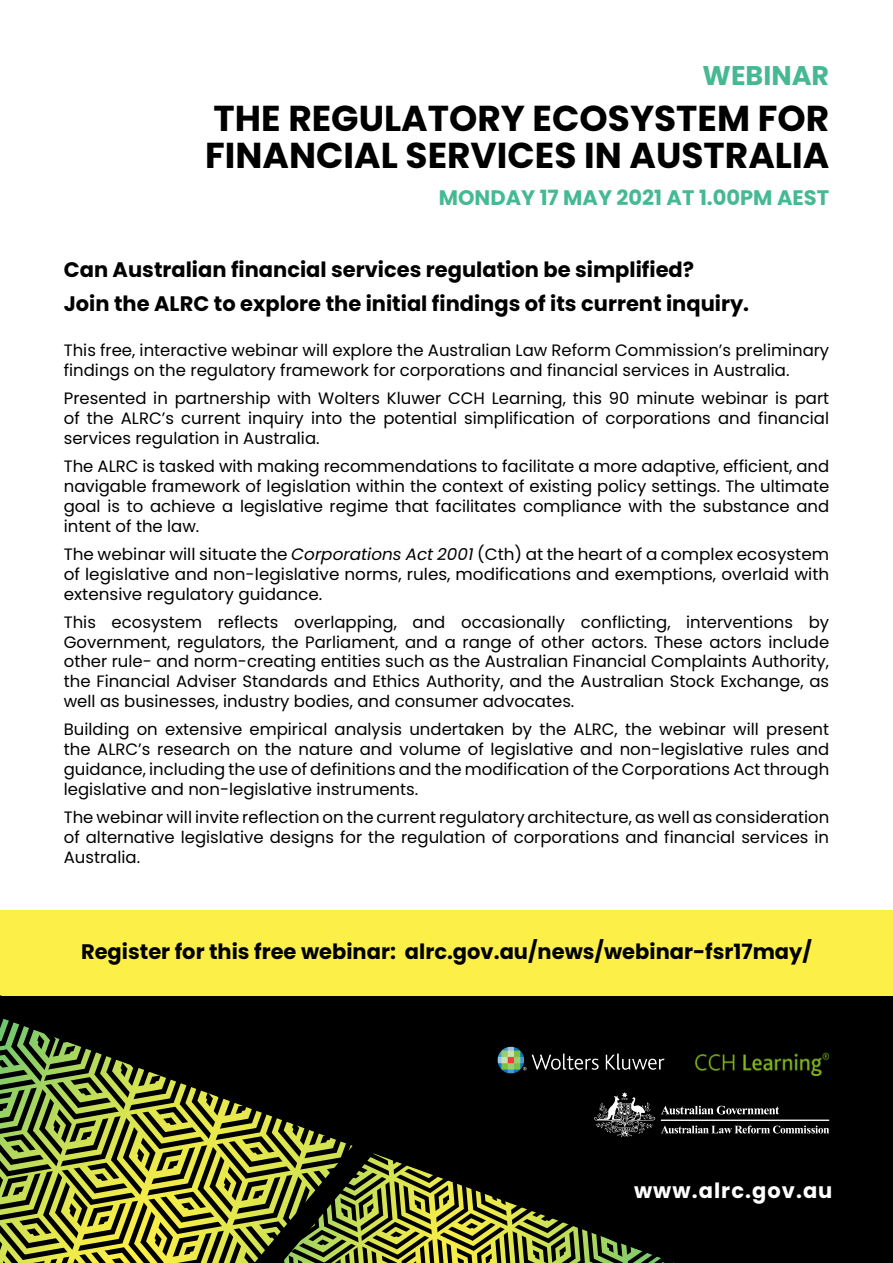
<style>
.page{position:relative;width:893px;height:1263px;background:#fff}
.page>*{position:absolute;margin:0;border:0;box-sizing:border-box;transform-origin:0 0}
.t1{font:700 36px/37.5px "Poppins";color:#000}
.t2{font:700 27px "Poppins";color:#45b992}
.Body{font:700 21px "Poppins";color:#000}
.t3{font:700 21px "Poppins";color:#45b992}
.t4{font:700 21px "Poppins";letter-spacing:.05em;color:#fff}
.Body-2{font:16.5px/19.8px "Poppins";color:#000;text-align:justify}
.s1{font-style:italic}
</style>
<div class="page">
<div style="left:1px;top:996px;width:891px;height:266px;background:#000"></div>
<div style="left:0;top:910px;width:893px;height:85px;background:#fcef47"></div>
<svg style="left:0;top:995px;width:800px;height:268px"></svg>
<p class="t2" style="left:703px;top:60px;width:128px">WEBINAR</p>
<p class="t1" style="left:205px;top:99px;width:626px">THE REGULATORY ECOSYSTEM FOR<br>FINANCIAL SERVICES IN AUSTRALIA</p>
<p class="t3" style="left:439px;top:185px;width:392px">MONDAY 17 MAY 2021 AT 1.00PM AEST</p>
<p class="Body" style="left:64px;top:258px;width:632px">Can Australian financial services regulation be simplified?</p>
<p class="Body" style="left:64px;top:291px;width:687px">Join the ALRC to explore the initial findings of its current inquiry.</p>
<p class="Body-2" style="left:64px;top:341px;width:767px">This free, interactive webinar will explore the Australian Law Reform Commission’s preliminary findings on the regulatory framework for corporations and financial services in Australia.</p>
<p class="Body-2" style="left:64px;top:389px;width:767px">Presented in partnership with Wolters Kluwer CCH Learning, this 90 minute webinar is part of the ALRC’s current inquiry into the potential simplification of corporations and financial services regulation in Australia.</p>
<p class="Body-2" style="left:64px;top:457px;width:767px">The ALRC is tasked with making recommendations to facilitate a more adaptive, efficient, and navigable framework of legislation within the context of existing policy settings. The ultimate goal is to achieve a legislative regime that facilitates compliance with the substance and intent of the law.</p>
<p class="Body-2" style="left:64px;top:544px;width:767px">The webinar will situate the <span class="s1">Corporations Act 2001</span> (Cth) at the heart of a complex ecosystem of legislative and non-legislative norms, rules, modifications and exemptions, overlaid with extensive regulatory guidance.</p>
<p class="Body-2" style="left:64px;top:612px;width:767px">This ecosystem reflects overlapping, and occasionally conflicting, interventions by Government, regulators, the Parliament, and a range of other actors. These actors include other rule- and norm-creating entities such as the Australian Financial Complaints Authority, the Financial Adviser Standards and Ethics Authority, and the Australian Stock Exchange, as well as businesses, industry bodies, and consumer advocates.</p>
<p class="Body-2" style="left:64px;top:720px;width:767px">Building on extensive empirical analysis undertaken by the ALRC, the webinar will present the ALRC’s research on the nature and volume of legislative and non-legislative rules and guidance, including the use of definitions and the modification of the Corporations Act through legislative and non-legislative instruments.</p>
<p class="Body-2" style="left:64px;top:807px;width:767px">The webinar will invite reflection on the current regulatory architecture, as well as consideration of alternative legislative designs for the regulation of corporations and financial services in Australia.</p>
<p class="Body" style="left:81px;top:940px;width:732px">Register for this free webinar: alrc.gov.au/news/webinar-fsr17may/</p>
<p class="t4" style="left:634px;top:1178px;width:200px">www.alrc.gov.au</p>
</div>
